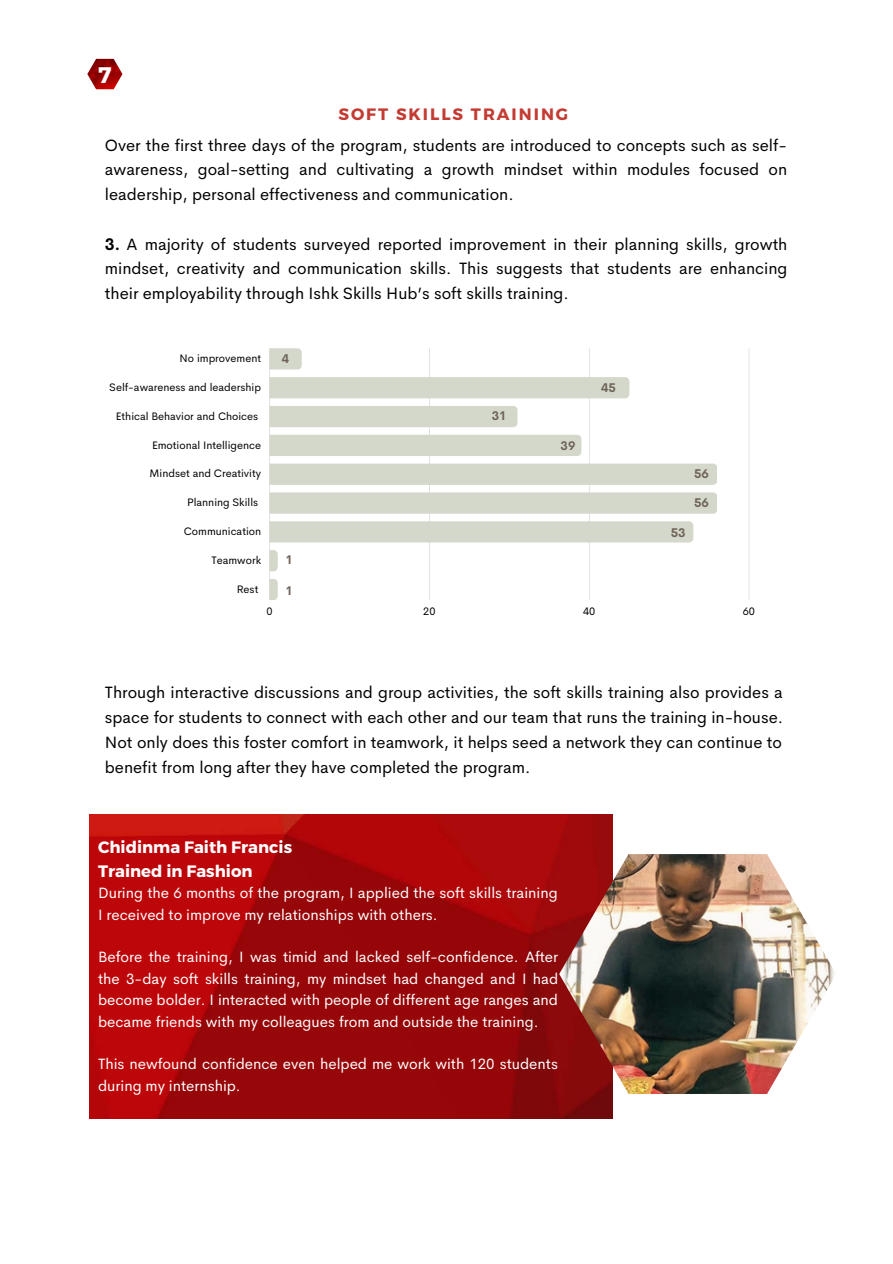
<style>
.page{position:relative;width:893px;height:1264px;background:#fff}
.page>*{position:absolute;margin:0;border:0;box-sizing:border-box;transform-origin:0 0}
.t1{font:700 22.5px "Montserrat";color:#fff}
.t2{font:16.5px/24.8px "Cerebri Sans";color:#000;text-align:justify}
.t3{font:700 16.5px "Montserrat";color:#fff}
.t4{font:700 16.5px "Montserrat";letter-spacing:.12em;color:#c33b32}
.t5{font:15px/21.3px "Cerebri Sans";color:#fff}
.t6{font:700 12.3px "Cerebri Sans";color:#6e6259}
.t7{font:10.95px "Cerebri Sans";color:#000}
.s1{font-weight:700}
</style>
<div class="page">
<svg style="left:269px;top:348px;width:480px;height:252px"></svg>
<svg style="left:297px;top:348px;width:5px;height:21px"></svg>
<svg style="left:625px;top:377px;width:4px;height:21px"></svg>
<svg style="left:513px;top:406px;width:4px;height:21px"></svg>
<svg style="left:577px;top:435px;width:4px;height:21px"></svg>
<svg style="left:713px;top:463px;width:4px;height:22px"></svg>
<svg style="left:713px;top:492px;width:4px;height:21px"></svg>
<svg style="left:689px;top:521px;width:4px;height:21px"></svg>
<svg style="left:273px;top:550px;width:5px;height:21px"></svg>
<svg style="left:273px;top:579px;width:5px;height:21px"></svg>
<img style="left:89px;top:814px;width:523px;height:304px">
<img style="left:559px;top:854px;width:276px;height:239px">
<img style="left:87px;top:59px;width:35px;height:30px">
<p class="t1" style="left:98px;top:60px;width:15px">7</p>
<p class="t4" style="left:338px;top:103px;width:231px">SOFT SKILLS TRAINING</p>
<p class="t2" style="left:105px;top:132px;width:683px">Over the first three days of the program, students are introduced to concepts such as self&shy;awareness, goal-setting and cultivating a growth mindset within modules focused on leadership, personal effectiveness and communication.</p>
<p class="t2" style="left:105px;top:231px;width:684px"><span class="s1">3.</span> A majority of students surveyed reported improvement in their planning skills, growth mindset, creativity and communication skills. This suggests that students are enhancing their employability through Ishk Skills Hub’s soft skills training.</p>
<p class="t7" style="left:180px;top:351px;width:83px">No improvement</p>
<p class="t7" style="left:109px;top:380px;width:153px">Self-awareness and leadership</p>
<p class="t7" style="left:116px;top:409px;width:144px">Ethical Behavior and Choices</p>
<p class="t7" style="left:152px;top:437px;width:111px">Emotional Intelligence</p>
<p class="t7" style="left:150px;top:466px;width:113px">Mindset and Creativity</p>
<p class="t7" style="left:187px;top:495px;width:73px">Planning Skills</p>
<p class="t7" style="left:184px;top:524px;width:79px">Communication</p>
<p class="t7" style="left:211px;top:553px;width:51px">Teamwork</p>
<p class="t7" style="left:237px;top:582px;width:23px">Rest</p>
<p class="t6" style="left:282px;top:351px;width:9px">4</p>
<p class="t6" style="left:285px;top:551px;width:9px">1</p>
<p class="t6" style="left:285px;top:582px;width:9px">1</p>
<p class="t6" style="left:491px;top:408px;width:16px">31</p>
<p class="t6" style="left:560px;top:437px;width:16px">39</p>
<p class="t6" style="left:601px;top:379px;width:16px">45</p>
<p class="t6" style="left:670px;top:525px;width:16px">53</p>
<p class="t6" style="left:694px;top:465px;width:16px">56</p>
<p class="t6" style="left:694px;top:495px;width:16px">56</p>
<p class="t7" style="left:266px;top:604px;width:8px">0</p>
<p class="t7" style="left:423px;top:604px;width:14px">20</p>
<p class="t7" style="left:583px;top:604px;width:14px">40</p>
<p class="t7" style="left:742px;top:604px;width:14px">60</p>
<p class="t2" style="left:105px;top:680px;width:679px">Through interactive discussions and group activities, the soft skills training also provides a space for students to connect with each other and our team that runs the training in-house.<br>Not only does this foster comfort in teamwork, it helps seed a network they can continue to benefit from long after they have completed the program.</p>
<p class="t3" style="left:98px;top:836px;width:195px">Chidinma Faith Francis</p>
<p class="t3" style="left:98px;top:860px;width:156px">Trained in Fashion</p>
<p class="t5" style="left:98px;top:882px;width:461px">During the 6 months of the program, I applied the soft skills training<br>I received to improve my relationships with others.</p>
<p class="t5" style="left:98px;top:946px;width:461px;text-align:justify">Before the training, I was timid and lacked self-confidence. After the 3-day soft skills training, my mindset had changed and I had become bolder. I interacted with people of different age ranges and became friends with my colleagues from and outside the training.</p>
<p class="t5" style="left:98px;top:1053px;width:461px">This newfound confidence even helped me work with 120 students during my internship.</p>
</div>
